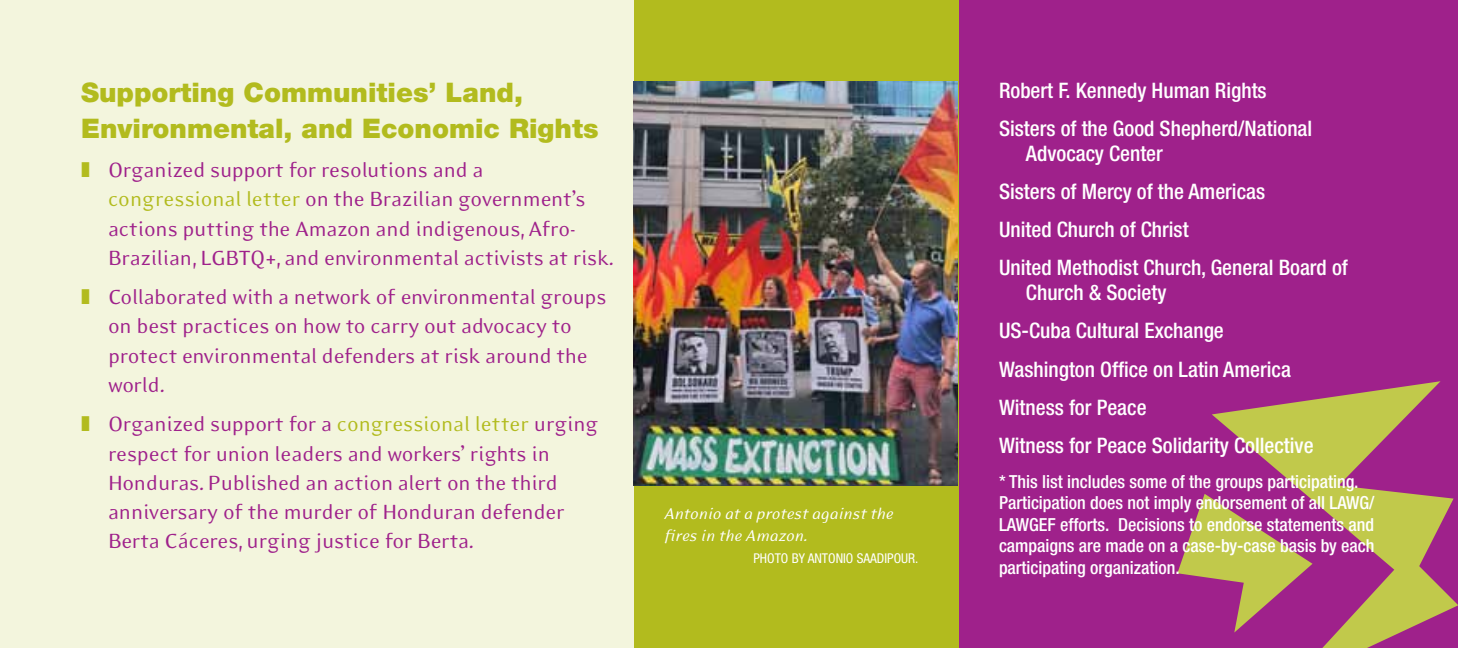
<style>
.page{position:relative;width:1458px;height:648px;background:#fff}
.page>*{position:absolute;margin:0;border:0;box-sizing:border-box;transform-origin:0 0}
.t1{font:900 27px/36px "Helvetica Neue";color:#b2bb1e}
.t2{font:23.62px/29.2px "Eidetic Modern";letter-spacing:-.01em;color:#9f218b}
.t3{font:500 condensed 21.38px/38.2px "Helvetica Neue";color:#fff}
.t4{font:500 condensed 18px/21.4px "Helvetica Neue";color:#fff}
.t5{font:italic 18px/21.6px "Eidetic Modern";letter-spacing:-.015em;color:#fff}
.t6{font:condensed 13.5px "Helvetica Neue";color:#fff}
.s1{color:#b2bb1e}
</style>
<div class="page">
<div style="left:958px;top:0;width:500px;height:648px;background:#9f218b"></div>
<div style="left:0;top:0;width:634px;height:648px;background:#f3f5dd"></div>
<svg style="left:1212px;top:381px;width:246px;height:267px;background:#ae706c"></svg>
<svg style="left:1177px;top:494px;width:136px;height:139px;background:#ad6670"></svg>
<div style="left:634px;top:0;width:324px;height:648px;background:#b2bb1e"></div>
<img style="left:633px;top:81px;width:325px;height:405px">
<p class="t1" style="left:81px;top:74px;width:519px">Supporting Communities’ Land,<br>Environmental, and Economic Rights</p>
<p class="t2" style="left:108px;top:155px;width:508px;text-indent:-27px"><span class="s1">❚</span> Organized support for resolutions and a <span class="s1">congressional letter</span> on the Brazilian government’s actions putting the Amazon and indigenous, Afro-Brazilian, LGBTQ+, and environmental activists at risk.</p>
<p class="t2" style="left:108px;top:282px;width:500px;text-indent:-27px"><span class="s1">❚</span> Collaborated with a network of environmental groups on best practices on how to carry out advocacy to protect environmental defenders at risk around the world.</p>
<p class="t2" style="left:108px;top:410px;width:492px;text-indent:-27px"><span class="s1">❚</span> Organized support for a <span class="s1">congressional letter</span> urging respect for union leaders and workers’ rights in Honduras. Published an action alert on the third anniversary of the murder of Honduran defender Berta Cáceres, urging justice for Berta.</p>
<p class="t5" style="left:664px;top:503px;width:231px">Antonio at a protest against the fires in the Amazon.</p>
<p class="t6" style="left:753px;top:551px;width:15px">PHOTO</p>
<p class="t6" style="left:792px;top:551px;width:128px">BY ANTONIO SAADIPOUR.</p>
<p class="t3" style="left:999px;top:71px;width:315px">Robert F. Kennedy Human Rights<br>Sisters of the Good Shepherd/National</p>
<p class="t3" style="left:999px;top:134px;width:350px;text-indent:27px">Advocacy Center<br>Sisters of Mercy of the Americas<br>United Church of Christ<br>United Methodist Church, General Board of</p>
<p class="t3" style="left:999px;top:273px;width:316px;text-indent:27px">Church &amp; Society<br>US-Cuba Cultural Exchange<br>Washington Office on Latin America<br>Witness for Peace<br>Witness for Peace Solidarity Collective</p>
<p class="t4" style="left:999px;top:471px;width:377px">* This list includes some of the groups participating.<br>Participation does not imply endorsement of all LAWG/ LAWGEF efforts. Decisions to endorse statements and campaigns are made on a case-by-case basis by each participating organization.</p>
</div>
